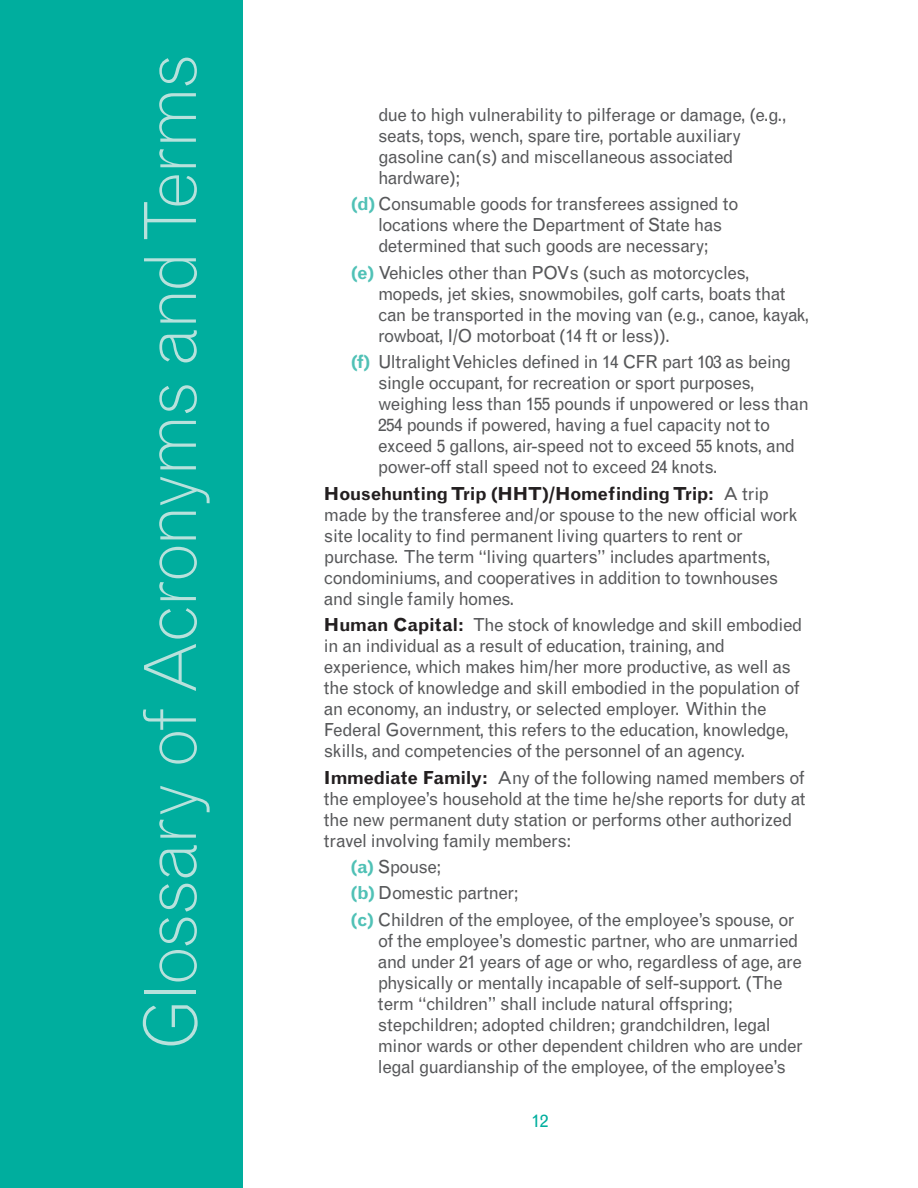
<style>
.page{position:relative;width:918px;height:1188px;background:#fff}
.page>*{position:absolute;margin:0;border:0;box-sizing:border-box;transform-origin:0 0}
.t1{font:300 72px "Grotesque MT Std";letter-spacing:-.03em;color:#b8e1dc}
.t2{font:18px/21px "Grotesque MT Std";letter-spacing:-.035em;color:#57585a}
.t3{font:18px "Grotesque MT Std";color:#00ae9e}
.s1{font-family:"Grotesque";font-weight:700;color:#50c1b6}
.s2{font-weight:700;color:#231f20}
</style>
<div class="page">
<div style="left:0;top:0;width:243px;height:1188px;background:#00ae9e"></div>
<h1 class="t1" style="left:144px;top:1050px;width:997px;rotate:-90deg">Glossary of Acronyms andTerms</h1>
<p class="t2" style="left:378px;top:106px;width:410px">due to high vulnerability to pilferage or damage, (e.g., seats, tops, wench, spare tire, portable auxiliary gasoline can(s) and miscellaneous associated hardware);</p>
<p class="t2" style="left:351px;top:195px;width:389px;text-align:center"><span class="s1">(d)</span> Consumable goods for transferees assigned to locations where the Department of State has determined that such goods are necessary;</p>
<p class="t2" style="left:378px;top:264px;width:433px;text-indent:-27px"><span class="s1">(e)</span> Vehicles other than POVs (such as motorcycles, mopeds, jet skies, snowmobiles, golf carts, boats that can be transported in the moving van (e.g., canoe, kayak, rowboat, I/O motorboat (14 ft or less)).</p>
<p class="t2" style="left:378px;top:353px;width:433px;text-indent:-27px"><span class="s1">(f)</span> Ultralight Vehicles defined in 14 CFR part 103 as being single occupant, for recreation or sport purposes, weighing less than 155 pounds if unpowered or less than 254 pounds if powered, having a fuel capacity not to exceed 5 gallons, air-speed not to exceed 55 knots, and power-off stall speed not to exceed 24 knots.</p>
<p class="t2" style="left:324px;top:484px;width:475px"><span class="s2">Househunting Trip (HHT)/Homefinding Trip:</span> A trip made by the transferee and/or spouse to the new official work site locality to find permanent living quarters to rent or purchase. The term “living quarters” includes apartments, condominiums, and cooperatives in addition to townhouses and single family homes.</p>
<p class="t2" style="left:324px;top:616px;width:480px"><span class="s2">Human Capital:</span> The stock of knowledge and skill embodied in an individual as a result of education, training, and experience, which makes him/her more productive, as well as the stock of knowledge and skill embodied in the population of an economy, an industry, or selected employer. Within the Federal Government, this refers to the education, knowledge, skills, and competencies of the personnel of an agency.</p>
<p class="t2" style="left:324px;top:768px;width:483px"><span class="s2">Immediate Family:</span> Any of the following named members of the employee’s household at the time he/she reports for duty at the new permanent duty station or performs other authorized travel involving family members:</p>
<p class="t2" style="left:351px;top:855px;width:445px;line-height:26.4px"><span class="s1">(a)</span> Spouse;<br><span class="s1">(b)</span> Domestic partner;<br><span class="s1">(c)</span> Children of the employee, of the employee’s spouse, or</p>
<p class="t2" style="left:378px;top:932px;width:427px">of the employee’s domestic partner, who are unmarried and under 21 years of age or who, regardless of age, are physically or mentally incapable of self-support. (The term “children” shall include natural offspring; stepchildren; adopted children; grandchildren, legal minor wards or other dependent children who are under</p>
<p class="t2" style="left:378px;top:1058px;width:410px">legal guardianship of the employee, of the employee’s</p>
<p class="t3" style="left:531px;top:1115px;width:19px">12</p>
</div>
